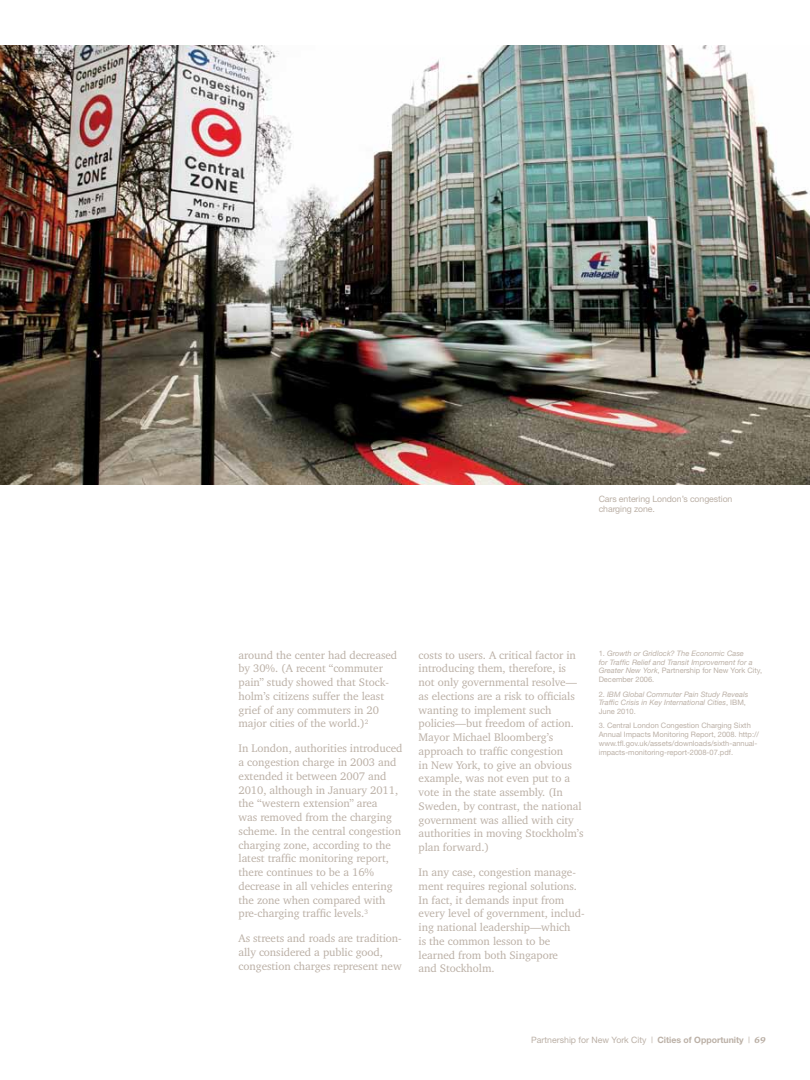
<style>
.page{position:relative;width:810px;height:1080px;background:#fff}
.page>*{position:absolute;margin:0;border:0;box-sizing:border-box;transform-origin:0 0}
.t1{font:11.25px/13.8px "Charter IT Cby BT";letter-spacing:-.005em;color:#bbb0a6}
.t2{font:8.75px/10.5px "Helvetica Neue";letter-spacing:-.01em;color:#bbb0a6}
.t3{font:italic 7.5px/8.8px "Helvetica Neue";color:#bbb0a6}
.t4{font:7.5px/8.8px "Helvetica Neue";color:#bbb0a6}
.s1{font-style:normal}
.s2{font-weight:700}
.s3{font-family:"Charter IT Cby BT";font-weight:900;font-style:italic}
</style>
<div class="page">
<img style="left:0;top:45px;width:810px;height:440px">
<p class="t2" style="left:599px;top:493px;width:135px">Cars entering London’s congestion charging zone.</p>
<p class="t1" style="left:239px;top:648px;width:160px">around the center had decreased by 30%. (A recent “commuter pain” study showed that Stock&shy;holm’s citizens suffer the least grief of any commuters in 20 major cities of the world.)<sup>2</sup></p>
<p class="t1" style="left:239px;top:741px;width:166px">In London, authorities introduced a congestion charge in 2003 and extended it between 2007 and<br>2010, although in January 2011, the “western extension” area<br>was removed from the charging scheme. In the central congestion charging zone, according to the latest traffic monitoring report, there continues to be a 16% decrease in all vehicles entering the zone when compared with pre-charging traffic levels.<sup>3</sup></p>
<p class="t1" style="left:239px;top:931px;width:165px">As streets and roads are tradition&shy;ally considered a public good, congestion charges represent new</p>
<p class="t1" style="left:419px;top:648px;width:167px">costs to users. A critical factor in introducing them, therefore, is not only governmental resolve— as elections are a risk to officials wanting to implement such policies—but freedom of action.<br>Mayor Michael Bloomberg’s approach to traffic congestion<br>in New York, to give an obvious example, was not even put to a vote in the state assembly. (In<br>Sweden, by contrast, the national government was allied with city authorities in moving Stockholm’s plan forward.)</p>
<p class="t1" style="left:419px;top:865px;width:168px">In any case, congestion manage&shy;ment requires regional solutions.<br>In fact, it demands input from every level of government, includ&shy;ing national leadership—which<br>is the common lesson to be learned from both Singapore<br>and Stockholm.</p>
<p class="t3" style="left:599px;top:649px;width:165px"><span class="s1">1.</span> Growth or Gridlock? The Economic Case<br>for Traffic Relief and Transit Improvement for a Greater New York<span class="s1">, Partnership for New York City, December 2006.</span></p>
<p class="t3" style="left:599px;top:689px;width:151px"><span class="s1">2.</span> IBM Global Commuter Pain Study Reveals<br>Traffic Crisis in Key International Cities<span class="s1">, IBM,<br>June 2010.</span></p>
<p class="t4" style="left:599px;top:721px;width:162px">3. Central London Congestion Charging Sixth Annual Impacts Monitoring Report, 2008. http:// www.tfl.gov.uk/assets/downloads/sixth-annual&shy;impacts-monitoring-report-2008-07.pdf.</p>
<p class="t2" style="left:531px;top:1034px;width:236px">Partnership for New York City | <span class="s2">Cities of Opportunity</span> | <span class="s3">69</span></p>
</div>
